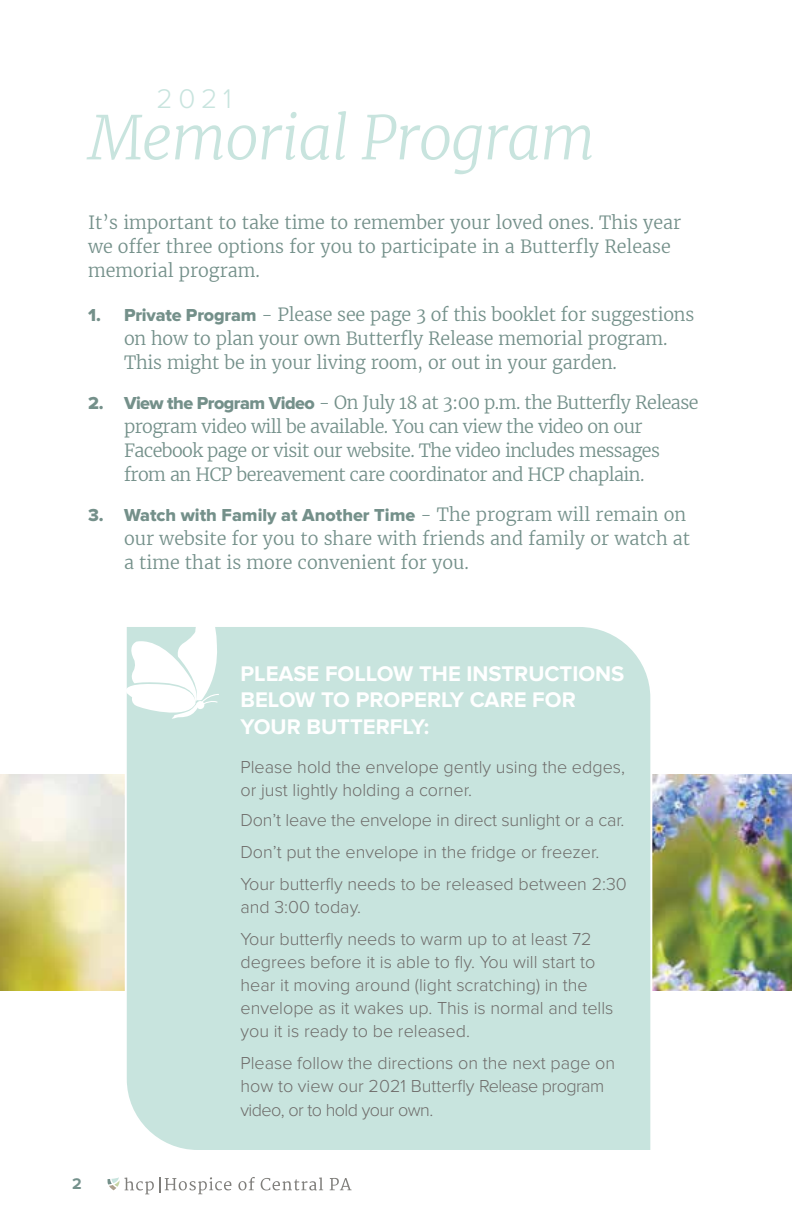
<style>
.page{position:relative;width:792px;height:1224px;background:#fff}
.page>*{position:absolute;margin:0;border:0;box-sizing:border-box;transform-origin:0 0}
.t1{font:italic 300 60px "Merriweather";letter-spacing:-.02em;color:#c8e4de}
.t2{font:300 28px "Proxima Nova";color:#c8e4de}
.t3{font:700 22px/26.4px "Proxima Nova";color:#fff}
.t4{font:300 18px/23px "Proxima Nova";color:#6f6d6b}
.t5{font:300 18px/24px "Merriweather";letter-spacing:-.01em;color:#74908a}
.t6{font:300 18px/24px "Merriweather";letter-spacing:-.03em;color:#74908a}
.t7{font:18px "Proxima Nova Extrabld";color:#74908a}
.t8{font:700 16px "Proxima Nova";color:#75918c}
.s1{font-family:"Proxima Nova Extrabld";font-weight:400}
.s2{font-family:"Merriweather";font-weight:300}
</style>
<div class="page">
<svg style="left:238px;top:1177px;width:17px;height:13px"></svg>
<svg style="left:261px;top:1177px;width:62px;height:13px"></svg>
<svg style="left:330px;top:1178px;width:22px;height:12px"></svg>
<svg style="left:107px;top:1177px;width:124px;height:17px"></svg>
<img style="left:0;top:775px;width:792px;height:216px">
<div style="left:124px;top:627px;width:529px;height:523px;background:#c8e4de"></div>
<svg style="left:126px;top:627px;width:93px;height:93px"></svg>
<h2 class="t2" style="left:157px;top:83px;width:77px">2021</h2>
<h1 class="t1" style="left:88px;top:101px;width:509px">Memorial Program</h1>
<p class="t5" style="left:88px;top:210px;width:595px">It’s important to take time to remember your loved ones. This year we offer three options for you to participate in a Butterfly Release memorial program.</p>
<p class="t5" style="left:124px;top:302px;width:572px;text-indent:-36px"><span class="s1">1. Private Program</span> - Please see page 3 of this booklet for suggestions on how to plan your own Butterfly Release memorial program.<br>This might be in your living room, or out in your garden.</p>
<p class="t6" style="left:124px;top:390px;width:576px;text-indent:-36px"><span class="s1">2. View the Program Video</span> - On July 18 at 3:00 p.m. the Butterfly Release program video will be available. You can view the video on our Facebook page or visit our website. The video includes messages from an HCP bereavement care coordinator and HCP chaplain.</p>
<p class="t7" style="left:88px;top:504px;width:600px">3. Watch with Family at Another Time <span class="s2">- The program will remain on</span></p>
<p class="t5" style="left:124px;top:526px;width:568px">our website for you to share with friends and family or watch at a time that is more convenient for you.</p>
<p class="t8" style="left:72px;top:1174px;width:11px">2</p>
<p class="t3" style="left:240px;top:661px;width:386px">PLEASE FOLLOW THE INSTRUCTIONS<br>BELOW TO PROPERLY CARE FOR<br>YOUR BUTTERFLY:</p>
<p class="t4" style="left:240px;top:755px;width:386px">Please hold the envelope gently using the edges, or just lightly holding a corner.</p>
<p class="t4" style="left:240px;top:804px;width:388px;line-height:32px">Don’t leave the envelope in direct sunlight or a car.<br>Don’t put the envelope in the fridge or freezer.<br>Your butterfly needs to be released between 2:30</p>
<p class="t4" style="left:240px;top:891px;width:353px;line-height:32px">and 3:00 today.<br>Your butterfly needs to warm up to at least 72</p>
<p class="t4" style="left:240px;top:950px;width:375px">degrees before it is able to fly. You will start to hear it moving around (light scratching) in the envelope as it wakes up. This is normal and tells you it is ready to be released.</p>
<p class="t4" style="left:240px;top:1051px;width:376px">Please follow the directions on the next page on how to view our 2021 Butterfly Release program video, or to hold your own.</p>
</div>
